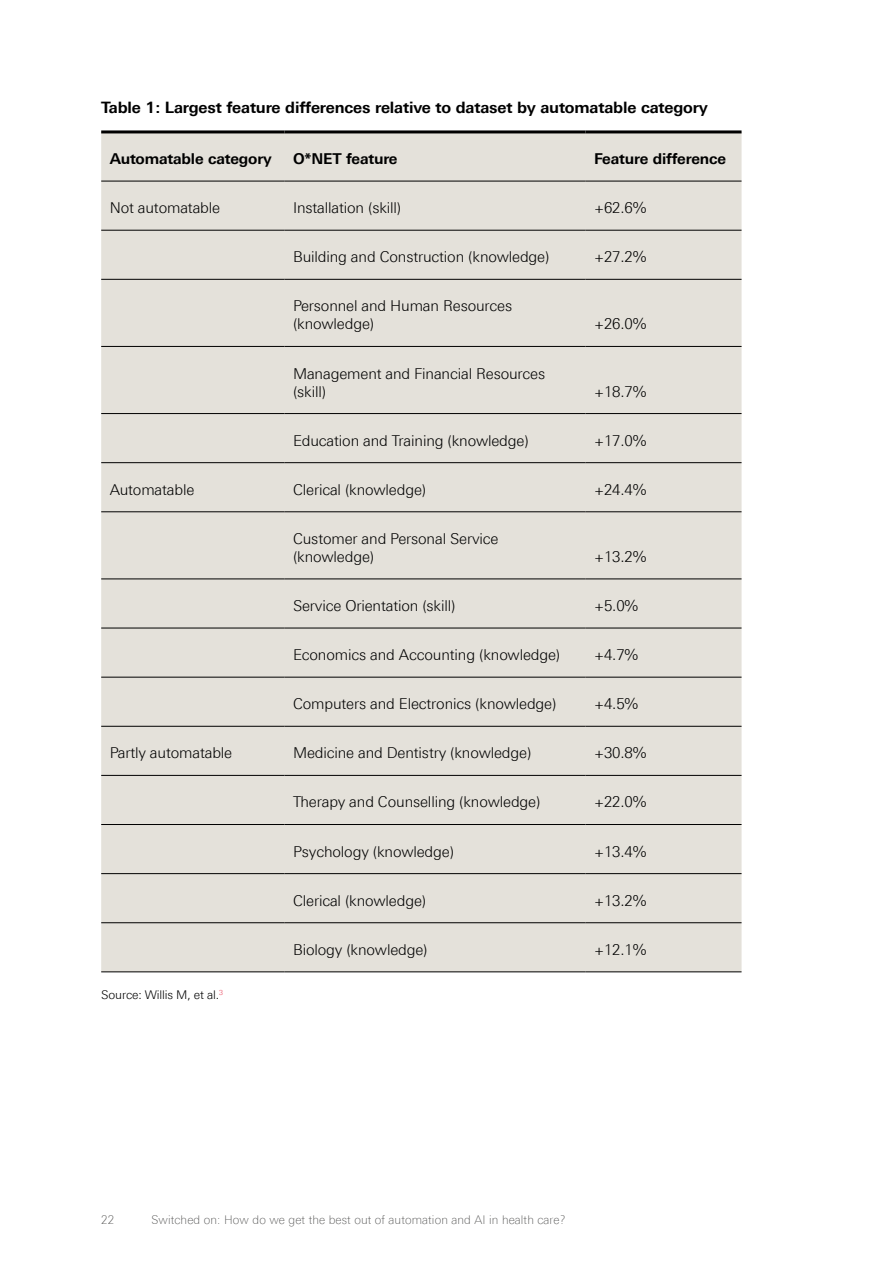
<style>
.page{position:relative;width:893px;height:1263px;background:#fff}
.page>*{position:absolute;margin:0;border:0;box-sizing:border-box;transform-origin:0 0}
.t1{font:700 15.75px "Linotype Univers 630";letter-spacing:-.01em;color:#000}
.t2{font:300 15px/18px "LT Univers Basic";letter-spacing:-.01em;color:#000}
.t3{font:700 15px "Linotype Univers 630";letter-spacing:-.01em;color:#000}
.t4{font:100 12px "Linotype Univers 230";letter-spacing:.01em;color:#4a4a49}
.t5{font:300 12px "LT Univers Basic";letter-spacing:-.01em;color:#000}
</style>
<div class="page">
<div style="left:101px;top:133px;width:640px;height:838px;background:#e4e1da"></div>
<hr style="left:284px;top:230px;width:301px;height:1px;background:#000">
<hr style="left:585px;top:230px;width:156px;height:1px;background:#000">
<hr style="left:101px;top:279px;width:183px;height:1px;background:#000">
<hr style="left:284px;top:279px;width:301px;height:1px;background:#000">
<hr style="left:585px;top:279px;width:156px;height:1px;background:#000">
<hr style="left:101px;top:346px;width:183px;height:1px;background:#000">
<hr style="left:284px;top:346px;width:301px;height:1px;background:#000">
<hr style="left:585px;top:346px;width:156px;height:1px;background:#000">
<hr style="left:101px;top:413px;width:183px;height:1px;background:#000">
<hr style="left:284px;top:413px;width:301px;height:1px;background:#000">
<hr style="left:585px;top:413px;width:156px;height:1px;background:#000">
<hr style="left:101px;top:462px;width:183px;height:1px;background:#000">
<hr style="left:284px;top:462px;width:301px;height:1px;background:#000">
<hr style="left:585px;top:462px;width:156px;height:1px;background:#000">
<hr style="left:101px;top:511px;width:183px;height:1px;background:#000">
<hr style="left:284px;top:511px;width:301px;height:1px;background:#000">
<hr style="left:585px;top:511px;width:156px;height:1px;background:#000">
<hr style="left:101px;top:578px;width:183px;height:1px;background:#000">
<hr style="left:284px;top:578px;width:301px;height:1px;background:#000">
<hr style="left:585px;top:578px;width:156px;height:1px;background:#000">
<hr style="left:101px;top:628px;width:183px;height:1px;background:#000">
<hr style="left:284px;top:628px;width:301px;height:1px;background:#000">
<hr style="left:585px;top:628px;width:156px;height:1px;background:#000">
<hr style="left:101px;top:677px;width:183px;height:1px;background:#000">
<hr style="left:284px;top:677px;width:301px;height:1px;background:#000">
<hr style="left:585px;top:677px;width:156px;height:1px;background:#000">
<hr style="left:101px;top:726px;width:183px;height:1px;background:#000">
<hr style="left:284px;top:726px;width:301px;height:1px;background:#000">
<hr style="left:585px;top:726px;width:156px;height:1px;background:#000">
<hr style="left:101px;top:775px;width:183px;height:1px;background:#000">
<hr style="left:284px;top:775px;width:301px;height:1px;background:#000">
<hr style="left:585px;top:775px;width:156px;height:1px;background:#000">
<hr style="left:101px;top:824px;width:183px;height:1px;background:#000">
<hr style="left:284px;top:824px;width:301px;height:1px;background:#000">
<hr style="left:585px;top:824px;width:156px;height:1px;background:#000">
<hr style="left:101px;top:873px;width:183px;height:1px;background:#000">
<hr style="left:284px;top:873px;width:301px;height:1px;background:#000">
<hr style="left:585px;top:873px;width:156px;height:1px;background:#000">
<hr style="left:101px;top:922px;width:183px;height:1px;background:#000">
<hr style="left:284px;top:922px;width:301px;height:1px;background:#000">
<hr style="left:585px;top:922px;width:156px;height:1px;background:#000">
<hr style="left:101px;top:971px;width:183px;height:1px;background:#000">
<hr style="left:284px;top:971px;width:301px;height:1px;background:#000">
<hr style="left:585px;top:971px;width:156px;height:1px;background:#000">
<hr style="left:101px;top:230px;width:183px;height:1px;background:#000">
<hr style="left:101px;top:130px;width:183px;height:3px;background:#000">
<hr style="left:284px;top:130px;width:301px;height:3px;background:#000">
<hr style="left:585px;top:130px;width:156px;height:3px;background:#000">
<hr style="left:101px;top:181px;width:183px;height:1px;background:#000">
<hr style="left:284px;top:181px;width:301px;height:1px;background:#000">
<hr style="left:585px;top:181px;width:156px;height:1px;background:#000">
<p class="t1" style="left:101px;top:98px;width:608px">Table 1: Largest feature differences relative to dataset by automatable category</p>
<p class="t3" style="left:110px;top:150px;width:164px">Automatable category</p>
<p class="t3" style="left:293px;top:150px;width:106px">O*NET feature</p>
<p class="t3" style="left:594px;top:150px;width:134px">Feature difference</p>
<p class="t2" style="left:110px;top:199px;width:112px">Not automatable</p>
<p class="t2" style="left:293px;top:199px;width:110px">Installation (skill)</p>
<p class="t2" style="left:594px;top:199px;width:54px">+62.6%</p>
<p class="t2" style="left:293px;top:248px;width:258px">Building and Construction (knowledge)</p>
<p class="t2" style="left:594px;top:248px;width:54px">+27.2%</p>
<p class="t2" style="left:293px;top:297px;width:221px">Personnel and Human Resources (knowledge)</p>
<p class="t2" style="left:594px;top:315px;width:54px">+26.0%</p>
<p class="t2" style="left:293px;top:364px;width:254px">Management and Financial Resources (skill)</p>
<p class="t2" style="left:594px;top:382px;width:54px">+18.7%</p>
<p class="t2" style="left:293px;top:431px;width:237px">Education and Training (knowledge)</p>
<p class="t2" style="left:594px;top:431px;width:54px">+17.0%</p>
<p class="t2" style="left:110px;top:480px;width:86px">Automatable</p>
<p class="t2" style="left:293px;top:480px;width:135px">Clerical (knowledge)</p>
<p class="t2" style="left:594px;top:480px;width:54px">+24.4%</p>
<p class="t2" style="left:293px;top:529px;width:207px">Customer and Personal Service (knowledge)</p>
<p class="t2" style="left:594px;top:547px;width:54px">+13.2%</p>
<p class="t2" style="left:293px;top:596px;width:164px">Service Orientation (skill)</p>
<p class="t2" style="left:594px;top:596px;width:46px">+5.0%</p>
<p class="t2" style="left:293px;top:646px;width:269px">Economics and Accounting (knowledge)</p>
<p class="t2" style="left:594px;top:646px;width:46px">+4.7%</p>
<p class="t2" style="left:293px;top:695px;width:265px">Computers and Electronics (knowledge)</p>
<p class="t2" style="left:594px;top:695px;width:46px">+4.5%</p>
<p class="t2" style="left:110px;top:744px;width:124px">Partly automatable</p>
<p class="t2" style="left:293px;top:744px;width:240px">Medicine and Dentistry (knowledge)</p>
<p class="t2" style="left:594px;top:744px;width:54px">+30.8%</p>
<p class="t2" style="left:293px;top:793px;width:249px">Therapy and Counselling (knowledge)</p>
<p class="t2" style="left:594px;top:793px;width:54px">+22.0%</p>
<p class="t2" style="left:293px;top:842px;width:163px">Psychology (knowledge)</p>
<p class="t2" style="left:594px;top:842px;width:54px">+13.4%</p>
<p class="t2" style="left:293px;top:891px;width:135px">Clerical (knowledge)</p>
<p class="t2" style="left:594px;top:891px;width:54px">+13.2%</p>
<p class="t2" style="left:293px;top:940px;width:136px">Biology (knowledge)</p>
<p class="t2" style="left:594px;top:940px;width:54px">+12.1%</p>
<p class="t5" style="left:101px;top:987px;width:123px">Source: Willis M, et al.<sup>3</sup></p>
<p class="t4" style="left:101px;top:1213px;width:15px">22</p>
<p class="t4" style="left:151px;top:1213px;width:416px">Switched on: How do we get the best out of automation and AI in health care?</p>
</div>
